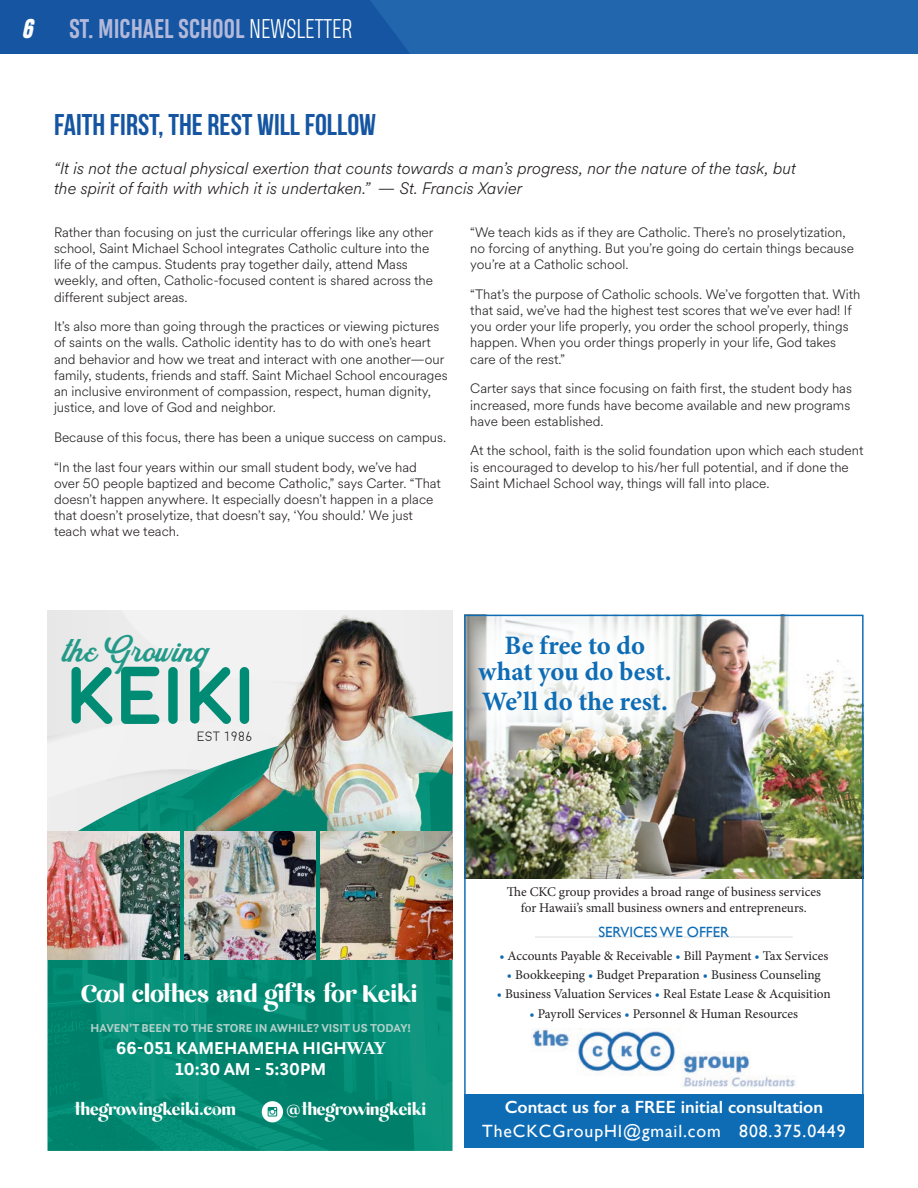
<style>
.page{position:relative;width:918px;height:1188px;background:#fff}
.page>*{position:absolute;margin:0;border:0;box-sizing:border-box;transform-origin:0 0}
.t1{font:700 81.6px "Moon";color:#008b74}
.t2{font:33.3px "Bouchers X.1";color:#239a89}
.t3{font:30px "Bebas Neue";color:#1555a1}
.t4{font:700 26.7px/26.7px "Minion Pro";color:#0e6cb5;text-align:center}
.t5{font:700 25.5px "Heading Pro";color:#b2b9db}
.t6{font:italic 800 25.5px "Heading Pro";color:#fff}
.t7{font:24px "michael";letter-spacing:-.035em;color:#fff}
.t8{font:700 18px "Questa Sans";color:#fff}
.t9{font:600 17.7px/23.4px "Gill Sans";color:#fff;text-align:center}
.t10{font:16.65px "michael";letter-spacing:-.025em;color:#fff}
.t11{font:italic 300 16.5px/19.8px "Circular Spotify Text";color:#231f20}
.t12{font:14.85px "Gill Sans";color:#0e6cb5}
.t13{font:300 13.5px/16.2px "Circular Spotify Text";color:#231f20}
.t14{font:300 13.5px "Moon";color:#231f20}
.t15{font:13.35px/16px "Minion Pro";color:#231f20;text-align:center}
.t16{font:700 12px "Questa Sans";color:#b2d0ca}
.s1{font-weight:300;color:#fff}
.s2{font-family:"Questa"}
.s3{color:#0e6cb5}
.s4{font-weight:400}
</style>
<div class="page">
<div style="left:0;top:0;width:918px;height:54px;background:#1555a1"></div>
<div style="left:370px;top:0;width:548px;height:54px;background:#2267ad"></div>
<img style="left:466px;top:617px;width:396px;height:261px">
<img style="left:531px;top:1029px;width:265px;height:58px">
<hr style="left:535px;top:936px;width:258px;height:2px;background:#e6e7e9">
<svg style="left:471px;top:620px;width:205px;height:111px"></svg>
<div style="left:464px;top:1094px;width:400px;height:53px;background:#0e6cb5"></div>
<img style="left:48px;top:711px;width:405px;height:440px">
<img style="left:169px;top:611px;width:284px;height:348px">
<img style="left:321px;top:831px;width:132px;height:128px">
<img style="left:184px;top:831px;width:132px;height:128px">
<img style="left:48px;top:831px;width:131px;height:128px">
<svg style="left:262px;top:1101px;width:21px;height:21px"></svg>
<h3 class="t6" style="left:21px;top:12px;width:13px">6</h3>
<h3 class="t5" style="left:69px;top:13px;width:285px">ST. MICHAEL SCHOOL <span class="s1">NEWSLETTER</span></h3>
<p class="t3" style="left:54px;top:108px;width:324px">FAITH FIRST, THE REST WILL FOLLOW</p>
<p class="t11" style="left:54px;top:159px;width:744px">“It is not the actual physical exertion that counts towards a man’s progress, nor the nature of the task, but the spirit of faith with which it is undertaken.” — St. Francis Xavier</p>
<p class="t13" style="left:470px;top:224px;width:385px">“We teach kids as if they are Catholic. There’s no proselytization, no forcing of anything. But you’re going do certain things because you’re at a Catholic school.</p>
<p class="t13" style="left:470px;top:286px;width:392px">“That’s the purpose of Catholic schools. We’ve forgotten that. With that said, we’ve had the highest test scores that we’ve ever had! If you order your life properly, you order the school properly, things happen. When you order things properly in your life, God takes care of the rest.”</p>
<p class="t13" style="left:470px;top:381px;width:383px">Carter says that since focusing on faith first, the student body has increased, more funds have become available and new programs have been established.</p>
<p class="t13" style="left:470px;top:443px;width:395px">At the school, faith is the solid foundation upon which each student is encouraged to develop to his/her full potential, and if done the<br>Saint Michael School way, things will fall into place.</p>
<p class="t13" style="left:54px;top:224px;width:381px">Rather than focusing on just the curricular offerings like any other school, Saint Michael School integrates Catholic culture into the life of the campus. Students pray together daily, attend Mass weekly, and often, Catholic-focused content is shared across the different subject areas.</p>
<p class="t13" style="left:54px;top:319px;width:395px">It’s also more than going through the practices or viewing pictures of saints on the walls. Catholic identity has to do with one’s heart and behavior and how we treat and interact with one another—our family, students, friends and staff. Saint Michael School encourages an inclusive environment of compassion, respect, human dignity, justice, and love of God and neighbor.</p>
<p class="t13" style="left:54px;top:429px;width:394px">Because of this focus, there has been a unique success on campus.</p>
<p class="t13" style="left:54px;top:459px;width:389px">“In the last four years within our small student body, we’ve had over 50 people baptized and become Catholic,” says Carter. “That doesn’t happen anywhere. It especially doesn’t happen in a place that doesn’t proselytize, that doesn’t say, ‘You should.’ We just teach what we teach.</p>
<p class="t2" style="left:63px;top:631px;width:148px">the Growing</p>
<p class="t1" style="left:67px;top:656px;width:192px">KEIKI</p>
<p class="t14" style="left:197px;top:730px;width:57px">est 1986</p>
<p class="t4" style="left:478px;top:631px;width:195px">Be free to do what you do best.</p>
<p class="t4" style="left:482px;top:688px;width:187px">We’ll do the rest.</p>
<p class="t7" style="left:81px;top:980px;width:339px">Cool clothes and gifts for Keiki</p>
<p class="t16" style="left:91px;top:1021px;width:322px">HAVEN’T BEEN TO THE STORE IN AWHILE? VISIT US TODAY!</p>
<p class="t8" style="left:116px;top:1036px;width:271px">66-051 KAMEHAMEHA HIGH<span class="s2">WAY</span></p>
<p class="t8" style="left:175px;top:1057px;width:153px">10:30 AM - 5:30PM</p>
<p class="t10" style="left:287px;top:1100px;width:141px">@thegrowingkeiki</p>
<p class="t10" style="left:75px;top:1100px;width:163px">thegrowingkeiki.com</p>
<p class="t15" style="left:507px;top:884px;width:316px">The CKC group provides a broad range of business services for Hawaii’s small business owners and entrepreneurs.</p>
<p class="t12" style="left:598px;top:923px;width:132px">SERVICES WE OFFER</p>
<p class="t15" style="left:499px;top:947px;width:331px"><span class="s3">•</span> Accounts Payable &amp; Receivable <span class="s3">•</span> Bill Payment <span class="s3">•</span> Tax Services</p>
<p class="t15" style="left:507px;top:967px;width:315px"><span class="s3">•</span> Bookkeeping <span class="s3">•</span> Budget Preparation <span class="s3">•</span> Business Counseling</p>
<p class="t15" style="left:497px;top:986px;width:336px"><span class="s3">•</span> Business Valuation Services <span class="s3">•</span> Real Estate Lease &amp; Acquisition</p>
<p class="t15" style="left:530px;top:1006px;width:270px"><span class="s3">•</span> Payroll Services <span class="s3">•</span> Personnel &amp; Human Resources</p>
<p class="t9" style="left:482px;top:1095px;width:365px">Contact us for a FREE initial consultation<br><span class="s4">TheCKCGroupHI@gmail.com 808.375.0449</span></p>
</div>
